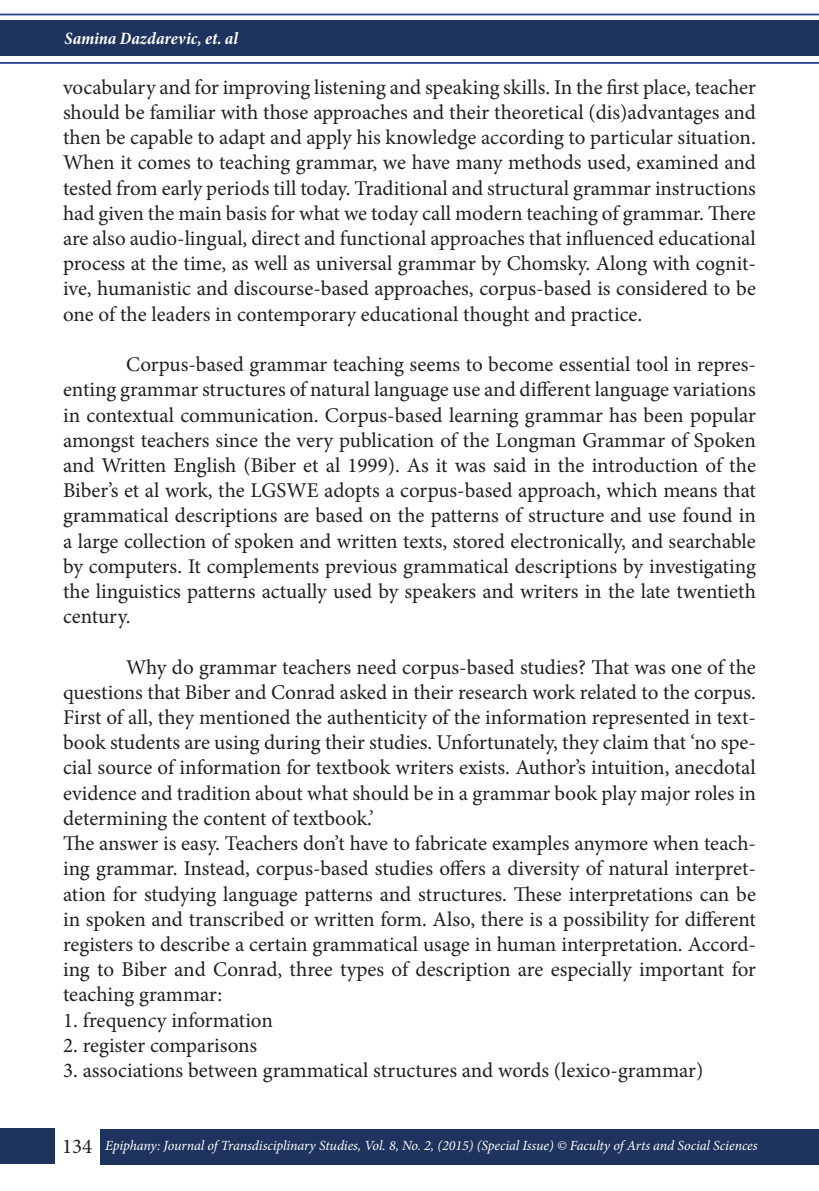
<style>
.page{position:relative;width:819px;height:1191px;background:#fff}
.page>*{position:absolute;margin:0;border:0;box-sizing:border-box;transform-origin:0 0}
.t1{font:21px/25.2px "Minion Pro";color:#231f20;text-align:justify}
.t2{font:italic 700 condensed 17.5px "Minion Pro";color:#fff}
.t3{font:italic 14px "Minion Pro";letter-spacing:-.01em;color:#fff}
</style>
<div class="page">
<div style="left:0;top:21px;width:819px;height:35px;background:#1e335d"></div>
<div style="left:100px;top:1128px;width:719px;height:36px;background:#1e335d"></div>
<div style="left:0;top:1128px;width:54px;height:35px;background:#1e335d"></div>
<hr style="left:0;top:14px;width:819px;height:1px;background:#253f8e">
<hr style="left:0;top:62px;width:819px;height:2px;background:#253f8e">
<p class="t2" style="left:64px;top:26px;width:175px">Samina Dazdarevic, et. al</p>
<p class="t1" style="left:63px;top:75px;width:694px">vocabulary and for improving listening and speaking skills. In the first place, teacher should be familiar with those approaches and their theoretical (dis)advantages and then be capable to adapt and apply his knowledge according to particular situation.<br>When it comes to teaching grammar, we have many methods used, examined and tested from early periods till today. Traditional and structural grammar instructions had given the main basis for what we today call modern teaching of grammar. There are also audio-lingual, direct and functional approaches that influenced educational process at the time, as well as universal grammar by Chomsky. Along with cognit&shy;ive, humanistic and discourse-based approaches, corpus-based is considered to be one of the leaders in contemporary educational thought and practice.</p>
<p class="t1" style="left:63px;top:352px;width:694px;text-indent:63px">Corpus-based grammar teaching seems to become essential tool in repres&shy;enting grammar structures of natural language use and different language variations in contextual communication. Corpus-based learning grammar has been popular amongst teachers since the very publication of the Longman Grammar of Spoken and Written English (Biber et al 1999). As it was said in the introduction of the Biber’s et al work, the LGSWE adopts a corpus-based approach, which means that grammatical descriptions are based on the patterns of structure and use found in a large collection of spoken and written texts, stored electronically, and searchable by computers. It complements previous grammatical descriptions by investigating the linguistics patterns actually used by speakers and writers in the late twentieth century.</p>
<p class="t1" style="left:63px;top:654px;width:694px;text-indent:63px">Why do grammar teachers need corpus-based studies? That was one of the questions that Biber and Conrad asked in their research work related to the corpus.<br>First of all, they mentioned the authenticity of the information represented in text&shy;book students are using during their studies. Unfortunately, they claim that ‘no spe&shy;cial source of information for textbook writers exists. Author’s intuition, anecdotal evidence and tradition about what should be in a grammar book play major roles in determining the content of textbook.’</p>
<p class="t1" style="left:63px;top:831px;width:694px">The answer is easy. Teachers don’t have to fabricate examples anymore when teach&shy;ing grammar. Instead, corpus-based studies offers a diversity of natural interpret&shy;ation for studying language patterns and structures. These interpretations can be in spoken and transcribed or written form. Also, there is a possibility for different registers to describe a certain grammatical usage in human interpretation. Accord&shy;ing to Biber and Conrad, three types of description are especially important for teaching grammar:</p>
<p class="t1" style="left:63px;top:1007px;width:211px">1. frequency information</p>
<p class="t1" style="left:63px;top:1032px;width:196px">2. register comparisons</p>
<p class="t1" style="left:63px;top:1057px;width:641px">3. associations between grammatical structures and words (lexico-grammar)</p>
<p class="t1" style="left:62px;top:1133px;width:32px">134</p>
<p class="t3" style="left:105px;top:1136px;width:653px">Epiphany: Journal of Transdisciplinary Studies, Vol. 8, No. 2, (2015) (Special Issue) © Faculty of Arts and Social Sciences</p>
</div>
